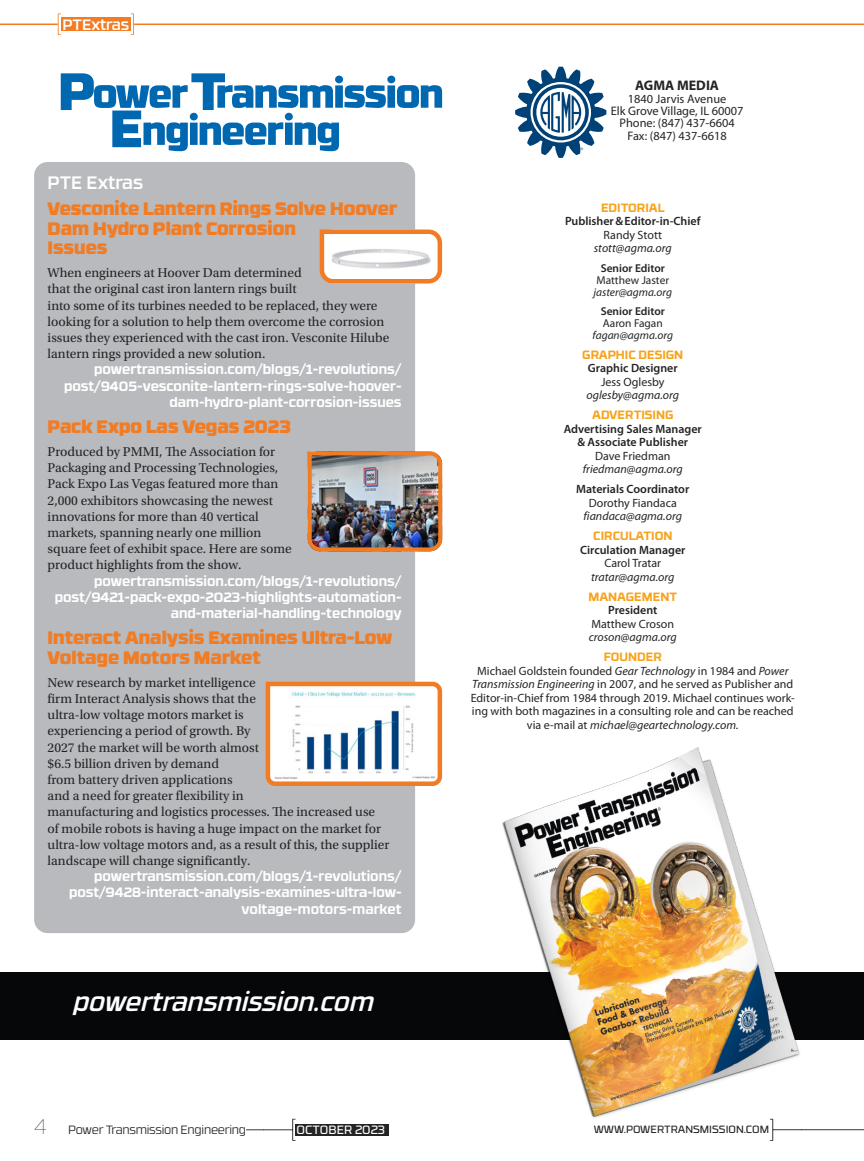
<style>
.page{position:relative;width:864px;height:1161px;background:#fff}
.page>*{position:absolute;margin:0;border:0;box-sizing:border-box;transform-origin:0 0}
.t1{font:italic 500 25.5px "RB No 3.1";color:#fff}
.PTExtra_Header{font:900 18px/19.5px "RB No 3.1";color:#f17c24}
.PT_Extra_Subheader{font:500 18px "RB No 3.1";color:#fff}
.t2{font:500 15px "RB No 3.1";color:#fff}
.t3{font:700 13.95px "Myriad Pro";color:#242424}
.PTExtra_Body_Text{font:13.5px/16.2px "Utopia Std";color:#242424}
.PTExtra_Website{font:700 13.5px/16.2px "RB No 3.1";color:#fff;text-align:right}
.t4{font:12.3px "Myriad Pro";color:#242424}
.t5{font:12px/13.5px "Myriad Pro";color:#242424;text-align:center}
.t6{font:600 12px "Myriad Pro";color:#242424}
.t7{font:italic 12px "Myriad Pro";color:#242424}
.t8{font:700 12px "RB No 3.1";color:#f7a31b}
.t9{font:300 12px "RB No 3.1";letter-spacing:-.02em;color:#242424}
.t10{font:12px "RB No 3.1";color:#fff}
.t11{font:italic 11.4px "Myriad Pro";color:#242424}
.t12{font:600 11.4px "Myriad Pro";color:#242424}
.t13{font:11.4px "Myriad Pro";color:#242424}
.t14{font:10.5px "RB No 3.1";color:#242424}
.t15{font:3.3px "Arial";color:#004277}
.s1{font-style:italic}
.s2{font-weight:100;font-size:21px}
</style>
<div class="page">
<div style="left:0;top:972px;width:864px;height:68px;background:#050709"></div>
<img style="left:502px;top:747px;width:298px;height:372px">
<div style="left:34px;top:162px;width:381px;height:771px;background:#b8babe;border-radius:14px"></div>
<svg style="left:319px;top:229px;width:124px;height:55px"></svg>
<img style="left:307px;top:451px;width:136px;height:101px">
<svg style="left:265px;top:681px;width:178px;height:105px"></svg>
<div style="left:61px;top:17px;width:70px;height:14px;background:#f17c24"></div>
<svg style="left:131px;top:14px;width:3px;height:21px"></svg>
<hr style="left:134px;top:24px;width:730px;height:1px;background:#f17c24">
<svg style="left:58px;top:14px;width:3px;height:21px"></svg>
<hr style="left:0;top:24px;width:58px;height:1px;background:#f17c24">
<svg style="left:246px;top:1119px;width:50px;height:22px"></svg>
<div style="left:296px;top:1124px;width:93px;height:12px;background:#242424"></div>
<svg style="left:770px;top:1119px;width:94px;height:22px"></svg>
<svg style="left:61px;top:73px;width:381px;height:78px"></svg>
<svg style="left:515px;top:67px;width:91px;height:91px"></svg>
<p class="t2" style="left:62px;top:13px;width:69px">PTExtras</p>
<p class="PT_Extra_Subheader" style="left:48px;top:169px;width:97px">PTE Extras</p>
<p class="PTExtra_Header" style="left:48px;top:198px;width:351px">Vesconite Lantern Rings Solve Hoover<br>Dam Hydro Plant Corrosion<br>Issues</p>
<p class="PTExtra_Body_Text" style="left:48px;top:265px;width:343px">When engineers at Hoover Dam determined<br>that the original cast iron lantern rings built<br>into some of its turbines needed to be replaced, they were looking for a solution to help them overcome the corrosion issues they experienced with the cast iron. Vesconite Hilube lantern rings provided a new solution.</p>
<p class="PTExtra_Website" style="left:64px;top:361px;width:339px">powertransmission.com/blogs/1-revolutions/ post/9405-vesconite-lantern-rings-solve-hoover&shy;dam-hydro-plant-corrosion-issues</p>
<p class="PTExtra_Header" style="left:48px;top:415px;width:245px">Pack Expo Las Vegas 2023</p>
<p class="PTExtra_Body_Text" style="left:48px;top:444px;width:246px">Produced by PMMI, The Association for Packaging and Processing Technologies, Pack Expo Las Vegas featured more than 2,000 exhibitors showcasing the newest innovations for more than 40 vertical markets, spanning nearly one million square feet of exhibit space. Here are some product highlights from the show.</p>
<p class="PTExtra_Website" style="left:55px;top:572px;width:348px">powertransmission.com/blogs/1-revolutions/ post/9421-pack-expo-2023-highlights-automation&shy;and-material-handling-technology</p>
<p class="PTExtra_Header" style="left:48px;top:627px;width:346px">Interact Analysis Examines Ultra-Low<br>Voltage Motors Market</p>
<p class="PTExtra_Body_Text" style="left:48px;top:674px;width:343px">New research by market intelligence<br>firm Interact Analysis shows that the<br>ultra-low voltage motors market is<br>experiencing a period of growth. By<br>2027 the market will be worth almost<br>$6.5 billion driven by demand<br>from battery driven applications<br>and a need for greater flexibility in<br>manufacturing and logistics processes. The increased use of mobile robots is having a huge impact on the market for ultra-low voltage motors and, as a result of this, the supplier landscape will change significantly.</p>
<p class="PTExtra_Website" style="left:69px;top:867px;width:334px">powertransmission.com/blogs/1-revolutions/ post/9428-interact-analysis-examines-ultra-low&shy;voltage-motors-market</p>
<p class="t1" style="left:74px;top:982px;width:302px">powertransmission.com</p>
<p class="t15" style="left:581px;top:147px;width:4px">®</p>
<p class="t3" style="left:635px;top:76px;width:85px">AGMA MEDIA</p>
<p class="t4" style="left:628px;top:91px;width:100px">1840 Jarvis Avenue</p>
<p class="t4" style="left:611px;top:103px;width:134px">Elk Grove Village, IL 60007</p>
<p class="t4" style="left:620px;top:116px;width:117px">Phone: (847) 437-6604</p>
<p class="t4" style="left:628px;top:128px;width:101px">Fax: (847) 437-6618</p>
<p class="t8" style="left:601px;top:198px;width:65px">EDITORIAL</p>
<p class="t6" style="left:565px;top:214px;width:137px">Publisher&amp;Editor-in-Chief</p>
<p class="t5" style="left:604px;top:228px;width:60px">Randy Stott</p>
<p class="t7" style="left:594px;top:241px;width:79px">stott@agma.org</p>
<p class="t12" style="left:601px;top:261px;width:66px">Senior Editor</p>
<p class="t13" style="left:596px;top:273px;width:74px">Matthew Jaster</p>
<p class="t11" style="left:594px;top:285px;width:80px">jaster@agma.org</p>
<p class="t12" style="left:601px;top:304px;width:66px">Senior Editor</p>
<p class="t13" style="left:603px;top:316px;width:62px">Aaron Fagan</p>
<p class="t11" style="left:593px;top:328px;width:82px">fagan@agma.org</p>
<p class="t8" style="left:582px;top:345px;width:102px">GRAPHIC DESIGN</p>
<p class="t6" style="left:588px;top:361px;width:91px">Graphic Designer</p>
<p class="t5" style="left:601px;top:375px;width:65px">Jess Oglesby</p>
<p class="t7" style="left:586px;top:388px;width:94px">oglesby@agma.org</p>
<p class="t8" style="left:592px;top:405px;width:83px">ADVERTISING</p>
<p class="t6" style="left:564px;top:421px;width:140px">Advertising Sales Manager</p>
<p class="t6" style="left:577px;top:435px;width:112px">&amp; Associate Publisher</p>
<p class="t5" style="left:595px;top:449px;width:77px">Dave Friedman</p>
<p class="t7" style="left:583px;top:462px;width:102px">friedman@agma.org</p>
<p class="t6" style="left:576px;top:482px;width:115px">Materials Coordinator</p>
<p class="t5" style="left:589px;top:496px;width:90px">Dorothy Fiandaca</p>
<p class="t7" style="left:584px;top:509px;width:100px">fiandaca@agma.org</p>
<p class="t8" style="left:593px;top:526px;width:81px">CIRCULATION</p>
<p class="t6" style="left:580px;top:542px;width:107px">Circulation Manager</p>
<p class="t5" style="left:604px;top:556px;width:58px">Carol Tratar</p>
<p class="t7" style="left:591px;top:569px;width:85px">tratar@agma.org</p>
<p class="t8" style="left:588px;top:587px;width:90px">MANAGEMENT</p>
<p class="t6" style="left:608px;top:603px;width:51px">President</p>
<p class="t5" style="left:591px;top:617px;width:84px">Matthew Croson</p>
<p class="t7" style="left:589px;top:630px;width:90px">croson@agma.org</p>
<p class="t8" style="left:604px;top:647px;width:60px">FOUNDER</p>
<p class="t5" style="left:471px;top:664px;width:326px">Michael Goldstein founded <span class="s1">Gear Technology</span> in 1984 and <span class="s1">Power Transmission Engineering</span> in 2007, and he served as Publisher and Editor-in-Chief from 1984 through 2019. Michael continues work&shy;ing with both magazines in a consulting role and can be reached via e-mail at <span class="s1">michael@geartechnology.com.</span></p>
<p class="t9" style="left:34px;top:1121px;width:213px"><span class="s2">4</span> Power Transmission Engineering</p>
<p class="t10" style="left:297px;top:1121px;width:90px">OCTOBER 2023</p>
<p class="t14" style="left:594px;top:1122px;width:177px">WWW.POWERTRANSMISSION.COM</p>
</div>
